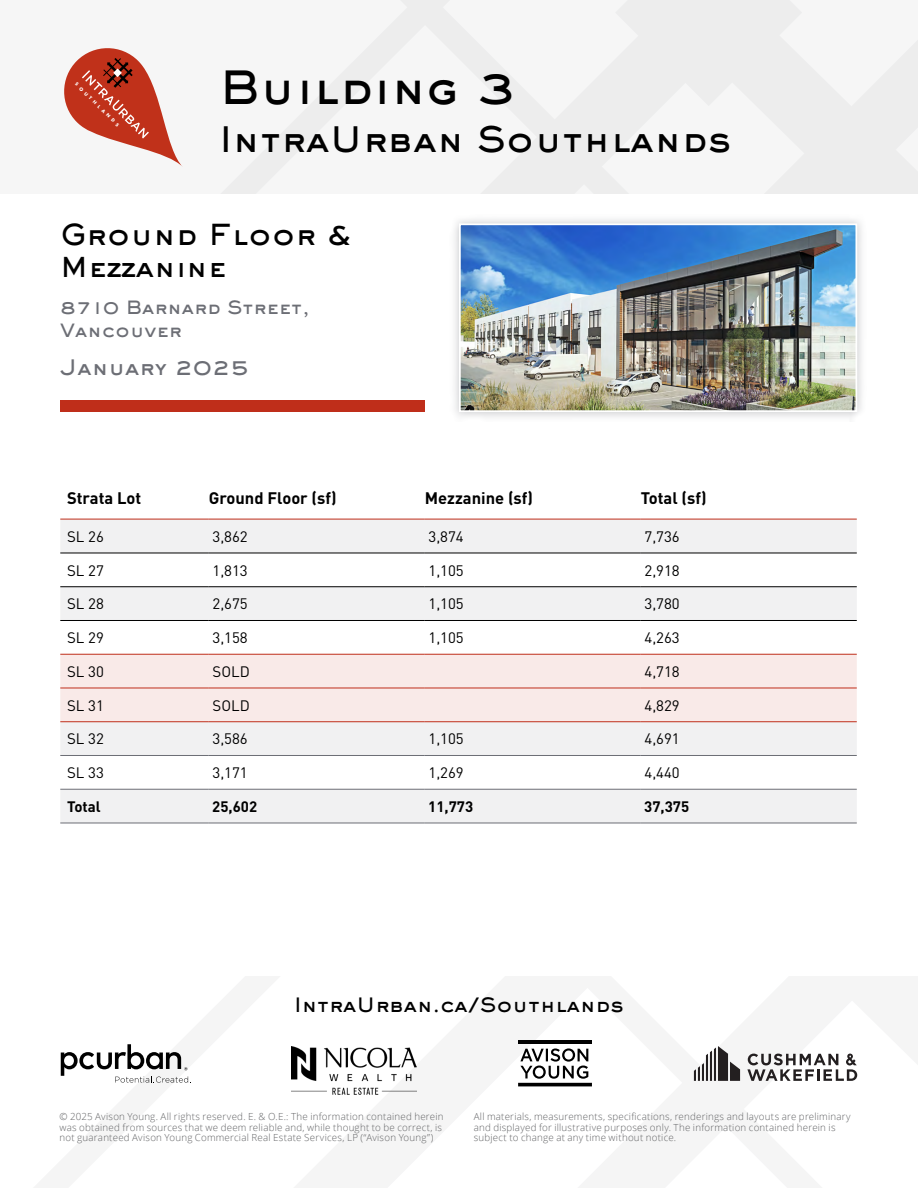
<style>
.page{position:relative;width:918px;height:1188px;background:#fff}
.page>*{position:absolute;margin:0;border:0;box-sizing:border-box;transform-origin:0 0}
.t1{font:800 45px "Sackers Gothic Std";color:#000}
.t2{font:800 34.5px "Sackers Gothic Std";color:#000}
.t3{font:800 28.5px "Sackers Gothic Std";color:#000}
.t4{font:800 27px "Sackers Gothic Std";color:#000}
.t5{font:800 21px "Sackers Gothic Std";color:#6c6e75}
.t6{font:800 19.5px "Sackers Gothic Std";color:#000}
.t7{font:800 18px/22.5px "Sackers Gothic Std";color:#6c6e75}
.t8{font:700 16.5px "DINOT";color:#000}
.t9{font:15px "DINOT";color:#000}
.t10{font:700 15px "DINOT";color:#000}
.t11{font:300 9.75px/10.5px "Open Sans";letter-spacing:.025em;color:#636466}
.t12{font:700 4.5px "Futura Std";color:#fff}
</style>
<div class="page">
<svg style="left:220px;top:0;width:698px;height:194px;fill:#f6f6f6"></svg>
<svg style="left:64px;top:48px;width:119px;height:119px"></svg>
<svg style="left:61px;top:1044px;width:130px;height:39px"></svg>
<img style="left:291px;top:1046px;width:125px;height:49px">
<hr style="left:518px;top:1040px;width:74px;height:4px;background:#000">
<svg style="left:518px;top:1048px;width:74px;height:38px"></svg>
<svg style="left:694px;top:1046px;width:46px;height:35px"></svg>
<svg style="left:747px;top:1054px;width:110px;height:27px"></svg>
<div style="left:450px;top:214px;width:417px;height:208px;background:#6c6e75;opacity:.4"></div>
<img style="left:462px;top:226px;width:392px;height:183px">
<div style="left:459px;top:223px;width:398px;height:189px;border:2px solid #fff"></div>
<div style="left:60px;top:401px;width:364px;height:11px;background:#bf2e1a"></div>
<svg style="left:60px;top:520px;width:797px;height:134px;fill:#f1f1f2"></svg>
<svg style="left:60px;top:655px;width:797px;height:168px"></svg>
<hr style="left:60px;top:519px;width:149px;height:1px;background:#bf2e1a">
<hr style="left:209px;top:519px;width:216px;height:1px;background:#bf2e1a">
<hr style="left:425px;top:519px;width:216px;height:1px;background:#bf2e1a">
<hr style="left:641px;top:519px;width:216px;height:1px;background:#bf2e1a">
<hr style="left:60px;top:755px;width:149px;height:1px;background:#6c6e75">
<hr style="left:209px;top:755px;width:216px;height:1px;background:#6c6e75">
<hr style="left:425px;top:755px;width:216px;height:1px;background:#6c6e75">
<hr style="left:641px;top:755px;width:216px;height:1px;background:#6c6e75">
<hr style="left:209px;top:789px;width:216px;height:1px;background:#6c6e75">
<hr style="left:425px;top:789px;width:216px;height:1px;background:#6c6e75">
<hr style="left:641px;top:789px;width:216px;height:1px;background:#6c6e75">
<hr style="left:60px;top:789px;width:149px;height:1px;background:#6c6e75">
<hr style="left:60px;top:823px;width:149px;height:1px;background:#6c6e75">
<hr style="left:209px;top:823px;width:216px;height:1px;background:#6c6e75">
<hr style="left:425px;top:823px;width:216px;height:1px;background:#6c6e75">
<hr style="left:641px;top:823px;width:216px;height:1px;background:#6c6e75">
<hr style="left:60px;top:553px;width:149px;height:1px;background:#000">
<hr style="left:209px;top:553px;width:216px;height:1px;background:#000">
<hr style="left:425px;top:553px;width:216px;height:1px;background:#000">
<hr style="left:641px;top:553px;width:216px;height:1px;background:#000">
<hr style="left:60px;top:586px;width:149px;height:1px;background:#000">
<hr style="left:209px;top:586px;width:216px;height:1px;background:#000">
<hr style="left:425px;top:586px;width:216px;height:1px;background:#000">
<hr style="left:641px;top:586px;width:216px;height:1px;background:#000">
<hr style="left:60px;top:620px;width:149px;height:1px;background:#000">
<hr style="left:209px;top:620px;width:216px;height:1px;background:#000">
<hr style="left:425px;top:620px;width:216px;height:1px;background:#000">
<hr style="left:641px;top:620px;width:216px;height:1px;background:#000">
<hr style="left:60px;top:688px;width:149px;height:1px;background:#bf2e1a">
<hr style="left:209px;top:688px;width:216px;height:1px;background:#bf2e1a">
<hr style="left:425px;top:688px;width:216px;height:1px;background:#bf2e1a">
<hr style="left:641px;top:688px;width:216px;height:1px;background:#bf2e1a">
<hr style="left:60px;top:654px;width:149px;height:1px;background:#bf2e1a">
<hr style="left:209px;top:654px;width:216px;height:1px;background:#bf2e1a">
<hr style="left:425px;top:654px;width:216px;height:1px;background:#bf2e1a">
<hr style="left:641px;top:654px;width:216px;height:1px;background:#bf2e1a">
<hr style="left:60px;top:721px;width:149px;height:1px;background:#bf2e1a">
<hr style="left:209px;top:721px;width:216px;height:1px;background:#bf2e1a">
<hr style="left:425px;top:721px;width:216px;height:1px;background:#bf2e1a">
<hr style="left:641px;top:721px;width:216px;height:1px;background:#bf2e1a">
<p class="t12" style="left:78px;top:81px;width:62px;rotate:45deg">SOUTHLANDS</p>
<h1 class="t1" style="left:219px;top:57px;width:298px">Building 3</h1>
<h2 class="t2" style="left:219px;top:116px;width:514px">IntraUrban Southlands</h2>
<h3 class="t3" style="left:60px;top:215px;width:293px">Ground Floor &amp;</h3>
<h3 class="t4" style="left:60px;top:249px;width:167px">Mezzanine</h3>
<h3 class="t7" style="left:60px;top:296px;width:250px">8710 Barnard Street,<br>Vancouver</h3>
<h3 class="t5" style="left:60px;top:354px;width:190px">January 2025</h3>
<h3 class="t8" style="left:67px;top:487px;width:76px">Strata Lot</h3>
<h3 class="t8" style="left:209px;top:487px;width:129px">Ground Floor (sf)</h3>
<h3 class="t8" style="left:425px;top:487px;width:110px">Mezzanine (sf)</h3>
<h3 class="t8" style="left:641px;top:487px;width:67px">Total (sf)</h3>
<h3 class="t9" style="left:67px;top:527px;width:38px">SL 26</h3>
<h3 class="t9" style="left:213px;top:527px;width:37px">3,862</h3>
<h3 class="t9" style="left:429px;top:527px;width:37px">3,874</h3>
<h3 class="t9" style="left:645px;top:527px;width:37px">7,736</h3>
<h3 class="t9" style="left:67px;top:561px;width:38px">SL 27</h3>
<h3 class="t9" style="left:213px;top:561px;width:37px">1,813</h3>
<h3 class="t9" style="left:429px;top:561px;width:37px">1,105</h3>
<h3 class="t9" style="left:645px;top:561px;width:37px">2,918</h3>
<h3 class="t9" style="left:67px;top:595px;width:38px">SL 28</h3>
<h3 class="t9" style="left:213px;top:595px;width:37px">2,675</h3>
<h3 class="t9" style="left:429px;top:595px;width:37px">1,105</h3>
<h3 class="t9" style="left:645px;top:595px;width:37px">3,780</h3>
<h3 class="t9" style="left:67px;top:628px;width:38px">SL 29</h3>
<h3 class="t9" style="left:213px;top:628px;width:37px">3,158</h3>
<h3 class="t9" style="left:429px;top:628px;width:37px">1,105</h3>
<h3 class="t9" style="left:645px;top:628px;width:37px">4,263</h3>
<h3 class="t9" style="left:67px;top:662px;width:38px">SL 30</h3>
<h3 class="t9" style="left:213px;top:662px;width:39px">SOLD</h3>
<h3 class="t9" style="left:645px;top:662px;width:37px">4,718</h3>
<h3 class="t9" style="left:67px;top:696px;width:38px">SL 31</h3>
<h3 class="t9" style="left:213px;top:696px;width:39px">SOLD</h3>
<h3 class="t9" style="left:645px;top:696px;width:37px">4,829</h3>
<h3 class="t9" style="left:67px;top:730px;width:38px">SL 32</h3>
<h3 class="t9" style="left:213px;top:730px;width:37px">3,586</h3>
<h3 class="t9" style="left:429px;top:730px;width:37px">1,105</h3>
<h3 class="t9" style="left:645px;top:730px;width:37px">4,691</h3>
<h3 class="t9" style="left:67px;top:763px;width:38px">SL 33</h3>
<h3 class="t9" style="left:213px;top:763px;width:37px">3,171</h3>
<h3 class="t9" style="left:429px;top:763px;width:37px">1,269</h3>
<h3 class="t9" style="left:645px;top:763px;width:37px">4,440</h3>
<h3 class="t10" style="left:67px;top:797px;width:35px">Total</h3>
<h3 class="t10" style="left:212px;top:797px;width:46px">25,602</h3>
<h3 class="t10" style="left:428px;top:797px;width:46px">11,773</h3>
<h3 class="t10" style="left:644px;top:797px;width:46px">37,375</h3>
<h3 class="t6" style="left:294px;top:992px;width:331px">IntraUrban.ca/Southlands</h3>
<p class="t11" style="left:59px;top:1111px;width:386px">© 2025 Avison Young. All rights reserved. E. &amp; O.E.: The information contained herein was obtained from sources that we deem reliable and, while thought to be correct, is not guaranteed Avison Young Commercial Real Estate Services, LP (“Avison Young”)</p>
<p class="t11" style="left:474px;top:1111px;width:379px">All materials, measurements, specifications, renderings and layouts are preliminary and displayed for illustrative purposes only. The information contained herein is subject to change at any time without notice.</p>
</div>
